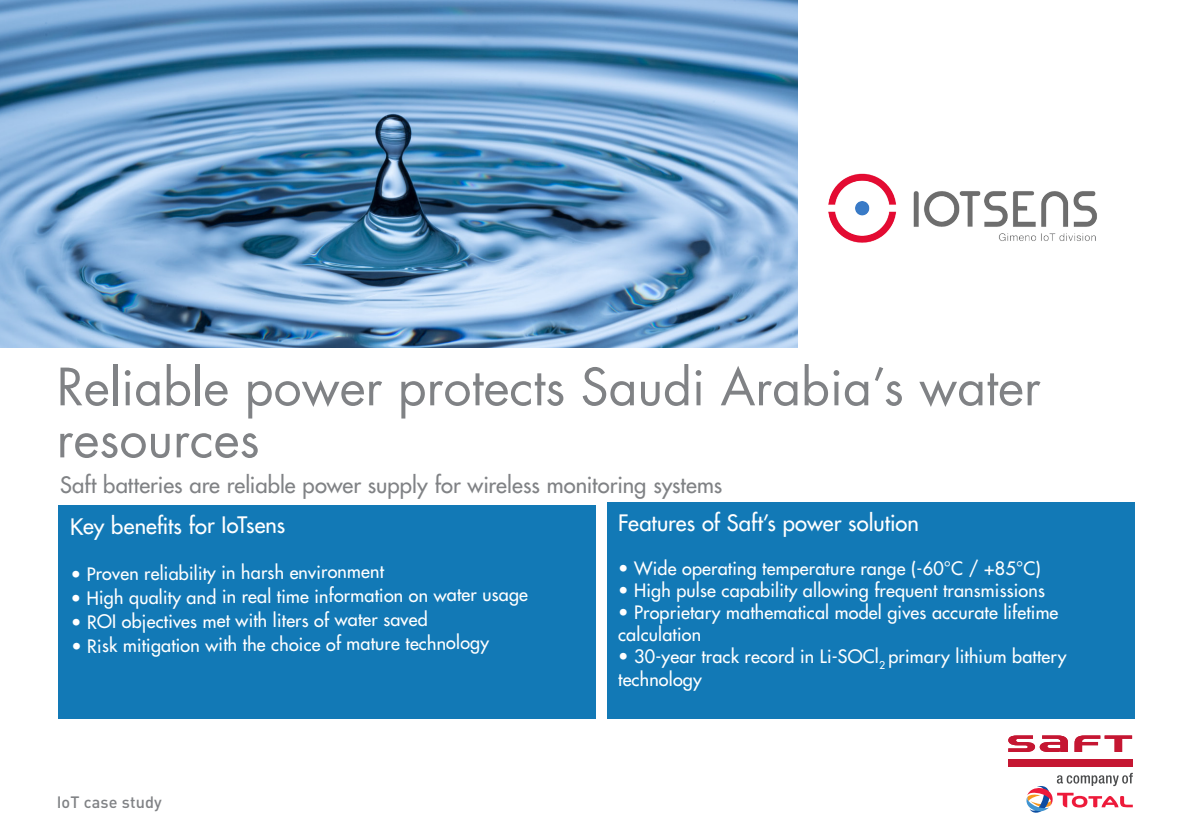
<style>
.page{position:relative;width:1191px;height:840px;background:#fff}
.page>*{position:absolute;margin:0;border:0;box-sizing:border-box;transform-origin:0 0}
.t1{font:50px/52px "Futura Std";color:#808285}
.TITRE_DOUBLE{font:500 22px "Futura Std";letter-spacing:.005em;color:#808285}
.TITRE_DOUBLE-2{font:500 22px "Futura Std";color:#fff}
.t2{font:500 18px/22px "Futura Std";letter-spacing:.01em;color:#fff}
.t3{font:500 16.2px "DINOT";letter-spacing:.01em;color:#808285}
</style>
<div class="page">
<div style="left:58px;top:505px;width:537px;height:213px;background:#1279b6"></div>
<div style="left:607px;top:502px;width:527px;height:216px;background:#1279b6"></div>
<svg style="left:1026px;top:772px;width:106px;height:40px"></svg>
<svg style="left:1074px;top:735px;width:58px;height:16px"></svg>
<svg style="left:1008px;top:735px;width:60px;height:16px"></svg>
<div style="left:1008px;top:759px;width:124px;height:7px;background:#c51632"></div>
<img style="left:0;top:0;width:797px;height:347px">
<img style="left:828px;top:173px;width:269px;height:70px">
<p class="t1" style="left:57px;top:361px;width:985px">Reliable power protects Saudi Arabia’s water resources</p>
<p class="TITRE_DOUBLE" style="left:60px;top:471px;width:663px">Saft batteries are reliable power supply for wireless monitoring systems</p>
<p class="TITRE_DOUBLE-2" style="left:70px;top:513px;width:216px;rotate:-1deg">Key benefi ts for IoTsens</p>
<p class="t2" style="left:71px;top:561px;width:315px">• Proven reliability in harsh environment</p>
<p class="t2" style="left:71px;top:585px;width:459px">• High quality and in real time information on water usage</p>
<p class="t2" style="left:71px;top:609px;width:358px">• ROI objectives met with liters of water saved</p>
<p class="t2" style="left:71px;top:633px;width:419px">• Risk mitigation with the choice of mature technology</p>
<p class="TITRE_DOUBLE-2" style="left:618px;top:509px;width:302px">Features of Saft’s power solution</p>
<p class="t2" style="left:618px;top:557px;width:424px">• Wide operating temperature range (-60°C / +85°C)</p>
<p class="t2" style="left:618px;top:579px;width:428px">• High pulse capability allowing frequent transmissions</p>
<p class="t2" style="left:618px;top:601px;width:442px">• Proprietary mathematical model gives accurate lifetime calculation</p>
<p class="t2" style="left:618px;top:645px;width:450px">• 30-year track record in Li-SOCl<sub>2</sub> primary lithium battery technology</p>
<p class="t3" style="left:57px;top:790px;width:107px">IoT case study</p>
</div>
